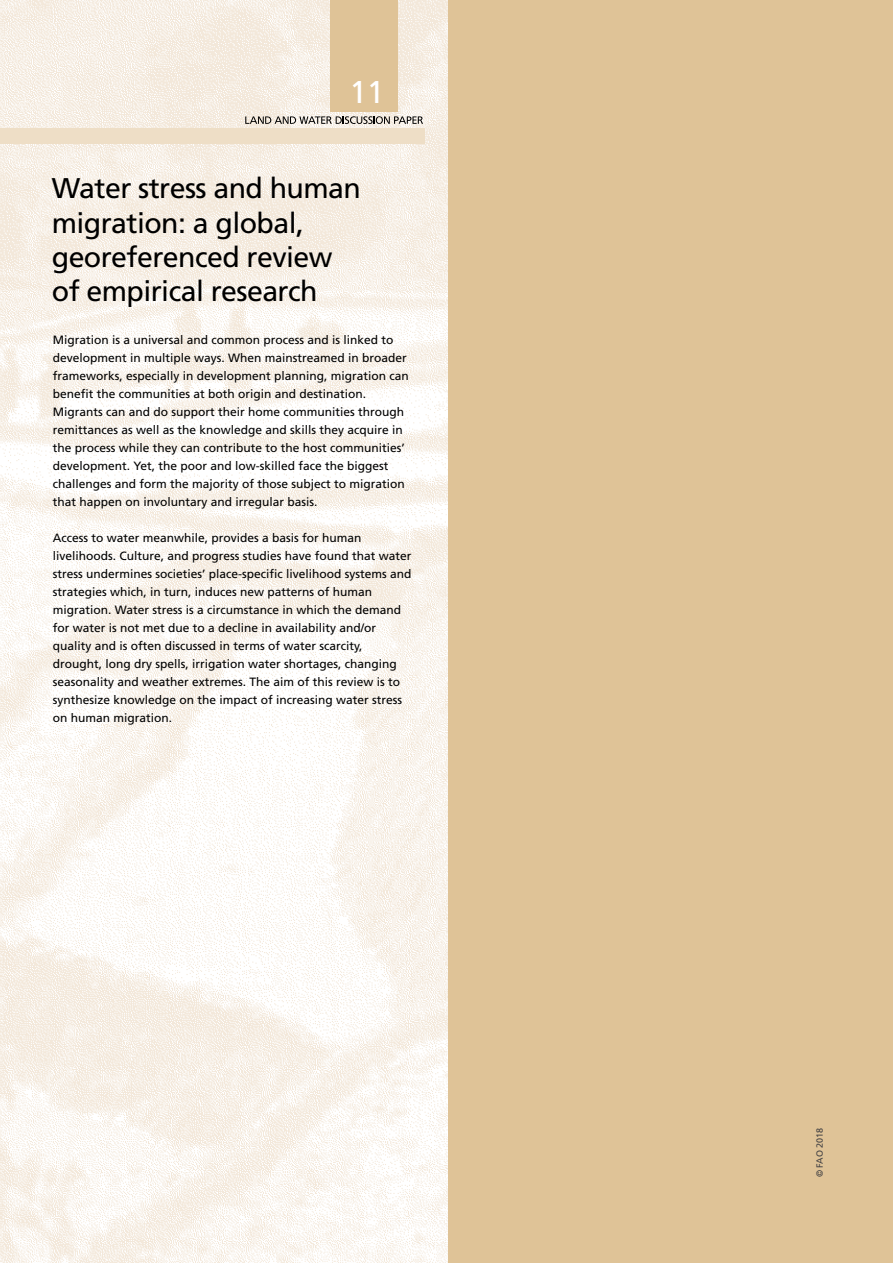
<style>
.page{position:relative;width:893px;height:1263px;background:#fff}
.page>*{position:absolute;margin:0;border:0;box-sizing:border-box;transform-origin:0 0}
.t1{font:31.5px "Frutiger LT Std";color:#fff}
.t2{font:28.5px/34.2px "Frutiger LT Std";letter-spacing:-.02em;color:#000}
.t3{font:12px/18px "Frutiger LT Std";color:#000}
.t4{font:9px "Frutiger LT Std";color:#414042}
</style>
<div class="page">
<img style="left:0;top:0;width:449px;height:1263px">
<div style="left:449px;top:0;width:444px;height:1263px;background:#dfc397"></div>
<div style="left:0;top:128px;width:425px;height:16px;background:#eedec6"></div>
<div style="left:330px;top:0;width:68px;height:111px;background:#dfc397"></div>
<svg style="left:245px;top:116px;width:178px;height:8px"></svg>
<h1 class="t1" style="left:349px;top:74px;width:37px">11</h1>
<h2 class="t2" style="left:52px;top:171px;width:311px">Water stress and human migration: a global, georeferenced review of empirical research</h2>
<p class="t3" style="left:53px;top:331px;width:358px">Migration is a universal and common process and is linked to development in multiple ways. When mainstreamed in broader frameworks, especially in development planning, migration can benefit the communities at both origin and destination.<br>Migrants can and do support their home communities through remittances as well as the knowledge and skills they acquire in the process while they can contribute to the host communities’ development. Yet, the poor and low-skilled face the biggest challenges and form the majority of those subject to migration that happen on involuntary and irregular basis.</p>
<p class="t3" style="left:53px;top:529px;width:360px">Access to water meanwhile, provides a basis for human livelihoods. Culture, and progress studies have found that water stress undermines societies’ place-specific livelihood systems and strategies which, in turn, induces new patterns of human migration. Water stress is a circumstance in which the demand for water is not met due to a decline in availability and/or quality and is often discussed in terms of water scarcity, drought, long dry spells, irrigation water shortages, changing seasonality and weather extremes. The aim of this review is to synthesize knowledge on the impact of increasing water stress on human migration.</p>
<p class="t4" style="left:814px;top:1177px;width:51px;rotate:-90deg">© FAO 2018</p>
</div>
